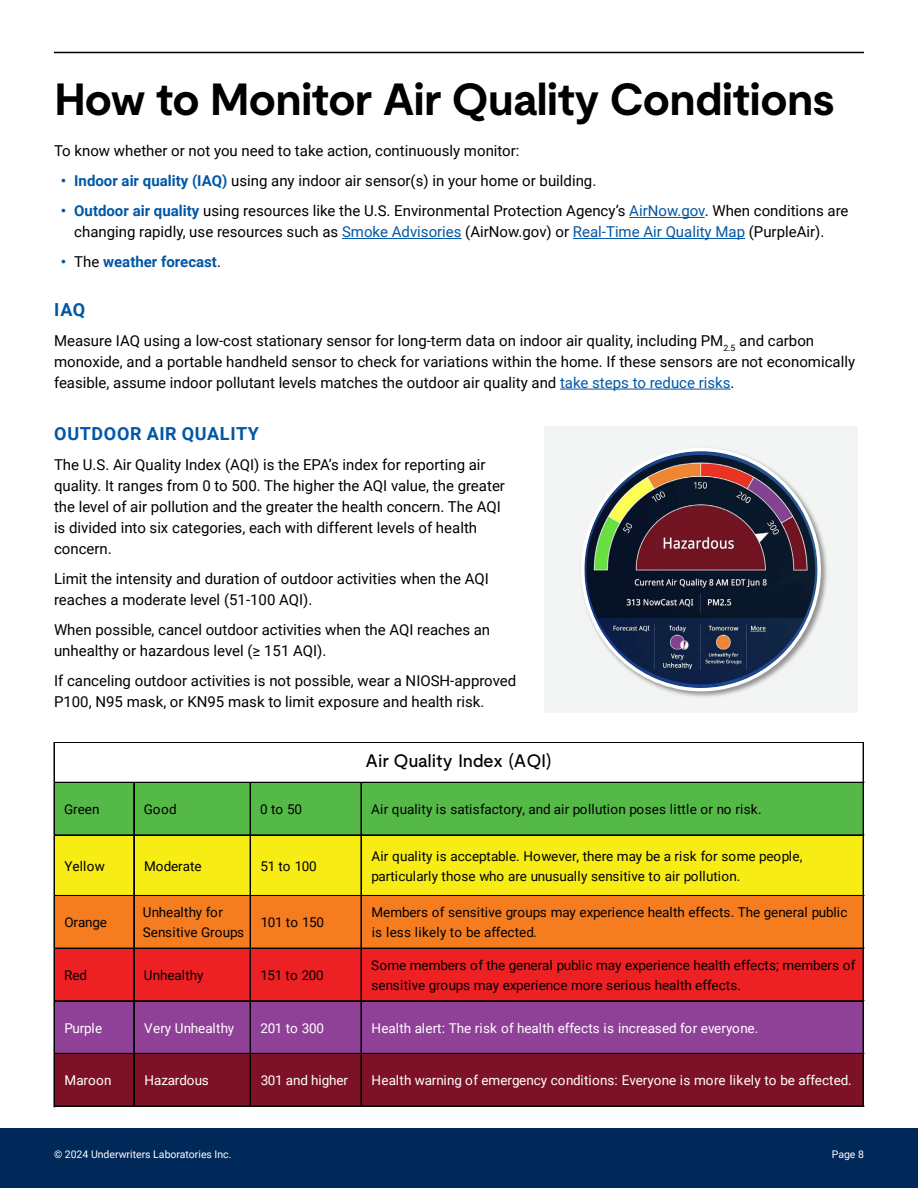
<style>
.page{position:relative;width:918px;height:1188px;background:#fff}
.page>*{position:absolute;margin:0;border:0;box-sizing:border-box;transform-origin:0 0}
.t1{font:700 45px "UL Moderat";letter-spacing:-.02em;color:#000}
.t2{font:700 18px "Roboto";letter-spacing:.035em;color:#0057a5}
.t3{font:500 18px "UL Moderat";letter-spacing:-.005em;color:#000}
.t4{font:15px/21px "Roboto";color:#000}
.t5{font:700 15px "Roboto";color:#0057a5}
.t6{font:13.5px/19.8px "Roboto";letter-spacing:.005em;color:#000}
.t7{font:13.5px "Roboto";letter-spacing:.005em;color:#fff}
.t8{font:13.5px "Roboto";letter-spacing:-.015em;color:#fff}
.t9{font:10.5px "Roboto";color:#fff}
.s1{font-weight:700;color:#0057a5}
.s2{color:#0057a5}
.s3{font-weight:400;color:#000}
</style>
<div class="page">
<div style="left:0;top:1128px;width:918px;height:60px;background:#002859"></div>
<hr style="left:629px;top:217px;width:76px;height:1px;background:#0057a5">
<hr style="left:342px;top:238px;width:120px;height:1px;background:#0057a5">
<hr style="left:573px;top:238px;width:172px;height:1px;background:#0057a5">
<hr style="left:560px;top:389px;width:171px;height:1px;background:#0057a5">
<hr style="left:54px;top:52px;width:810px;height:1px;background:#000">
<div style="left:544px;top:427px;width:314px;height:286px;background:#f3f4f4"></div>
<img style="left:675px;top:543px;width:152px;height:154px">
<svg style="left:581px;top:448px;width:242px;height:245px"></svg>
<div style="left:55px;top:782px;width:809px;height:54px;background:#55b948"></div>
<div style="left:55px;top:835px;width:809px;height:61px;background:#f7ec13"></div>
<div style="left:55px;top:895px;width:809px;height:54px;background:#f57d20"></div>
<div style="left:55px;top:948px;width:809px;height:54px;background:#ed2024"></div>
<div style="left:55px;top:1001px;width:809px;height:53px;background:#8f4198"></div>
<div style="left:55px;top:1053px;width:809px;height:54px;background:#7d1226"></div>
<hr style="left:55px;top:742px;width:809px;height:1px;background:#000">
<hr style="left:55px;top:782px;width:809px;height:1px;background:#000">
<hr style="left:55px;top:835px;width:809px;height:1px;background:#000">
<hr style="left:55px;top:895px;width:809px;height:1px;background:#000">
<hr style="left:55px;top:948px;width:809px;height:1px;background:#000">
<hr style="left:55px;top:1000px;width:809px;height:1px;background:#000">
<hr style="left:55px;top:1001px;width:809px;height:1px;background:#000">
<hr style="left:55px;top:1053px;width:809px;height:1px;background:#000">
<hr style="left:54px;top:742px;width:1px;height:365px;background:#000">
<hr style="left:133px;top:783px;width:1px;height:324px;background:#000">
<hr style="left:134px;top:783px;width:1px;height:324px;background:#000">
<hr style="left:250px;top:783px;width:1px;height:324px;background:#000">
<hr style="left:361px;top:783px;width:1px;height:324px;background:#000">
<hr style="left:55px;top:1106px;width:809px;height:1px;background:#000">
<hr style="left:863px;top:743px;width:1px;height:364px;background:#000">
<h1 class="t1" style="left:54px;top:64px;width:783px">How to Monitor Air Quality Conditions</h1>
<p class="t4" style="left:54px;top:140px;width:467px">To know whether or not you need to take action, continuously monitor:</p>
<p class="t4" style="left:61px;top:170px;width:537px"><span class="s1">• Indoor air quality (IAQ)</span> using any indoor air sensor(s) in your home or building.</p>
<p class="t4" style="left:74px;top:200px;width:776px;text-indent:-13px"><span class="s1">• Outdoor air quality</span> using resources like the U.S. Environmental Protection Agency’s <span class="s2">AirNow.gov</span>. When conditions are changing rapidly, use resources such as <span class="s2">Smoke Advisories</span> (AirNow.gov) or <span class="s2">Real-Time Air Quality Map</span> (PurpleAir).</p>
<p class="t5" style="left:61px;top:252px;width:162px">• <span class="s3">The</span> weather forecast<span class="s3">.</span></p>
<p class="t2" style="left:54px;top:297px;width:33px">IAQ</p>
<p class="t4" style="left:54px;top:330px;width:803px">Measure IAQ using a low-cost stationary sensor for long-term data on indoor air quality, including PM<sub>2.5</sub> and carbon monoxide, and a portable handheld sensor to check for variations within the home. If these sensors are not economically feasible, assume indoor pollutant levels matches the outdoor air quality and <span class="s2">take steps to reduce risks</span>.</p>
<p class="t2" style="left:54px;top:421px;width:206px">OUTDOOR AIR QUALITY</p>
<p class="t4" style="left:54px;top:454px;width:453px">The U.S. Air Quality Index (AQI) is the EPA’s index for reporting air quality. It ranges from 0 to 500. The higher the AQI value, the greater the level of air pollution and the greater the health concern. The AQI is divided into six categories, each with different levels of health concern.</p>
<p class="t4" style="left:54px;top:568px;width:436px">Limit the intensity and duration of outdoor activities when the AQI reaches a moderate level (51-100 AQI).</p>
<p class="t4" style="left:54px;top:619px;width:438px">When possible, cancel outdoor activities when the AQI reaches an unhealthy or hazardous level (≥ 151 AQI).</p>
<p class="t4" style="left:54px;top:670px;width:464px">If canceling outdoor activities is not possible, wear a NIOSH-approved<br>P100, N95 mask, or KN95 mask to limit exposure and health risk.</p>
<p class="t3" style="left:366px;top:747px;width:188px">Air Quality Index (AQI)</p>
<p class="t6" style="left:64px;top:799px;width:37px">Green</p>
<p class="t6" style="left:144px;top:799px;width:34px">Good</p>
<p class="t6" style="left:260px;top:799px;width:43px">0 to 50</p>
<p class="t6" style="left:371px;top:799px;width:392px">Air quality is satisfactory, and air pollution poses little or no risk.</p>
<p class="t6" style="left:64px;top:855px;width:42px">Yellow</p>
<p class="t6" style="left:144px;top:855px;width:59px">Moderate</p>
<p class="t6" style="left:260px;top:855px;width:58px">51 to 100</p>
<p class="t6" style="left:371px;top:845px;width:432px">Air quality is acceptable. However, there may be a risk for some people, particularly those who are unusually sensitive to air pollution.</p>
<p class="t6" style="left:65px;top:912px;width:44px">Orange</p>
<p class="t6" style="left:143px;top:902px;width:103px">Unhealthy for<br>Sensitive Groups</p>
<p class="t6" style="left:261px;top:912px;width:65px">101 to 150</p>
<p class="t6" style="left:372px;top:902px;width:477px">Members of sensitive groups may experience health effects. The general public is less likely to be affected.</p>
<p class="t6" style="left:64px;top:965px;width:24px">Red</p>
<p class="t6" style="left:144px;top:965px;width:61px">Unhealthy</p>
<p class="t6" style="left:260px;top:965px;width:65px">151 to 200</p>
<p class="t6" style="left:371px;top:955px;width:486px">Some members of the general public may experience health effects; members of sensitive groups may experience more serious health effects.</p>
<p class="t7" style="left:64px;top:1018px;width:39px">Purple</p>
<p class="t7" style="left:144px;top:1018px;width:92px">Very Unhealthy</p>
<p class="t7" style="left:261px;top:1018px;width:65px">201 to 300</p>
<p class="t7" style="left:371px;top:1018px;width:388px">Health alert: The risk of health effects is increased for everyone.</p>
<p class="t7" style="left:65px;top:1071px;width:49px">Maroon</p>
<p class="t7" style="left:144px;top:1071px;width:66px">Hazardous</p>
<p class="t8" style="left:261px;top:1071px;width:89px">301 and higher</p>
<p class="t7" style="left:372px;top:1071px;width:482px">Health warning of emergency conditions: Everyone is more likely to be affected.</p>
<p class="t9" style="left:54px;top:1147px;width:179px">© 2024 Underwriters Laboratories Inc.</p>
<p class="t9" style="left:832px;top:1147px;width:34px">Page 8</p>
</div>
